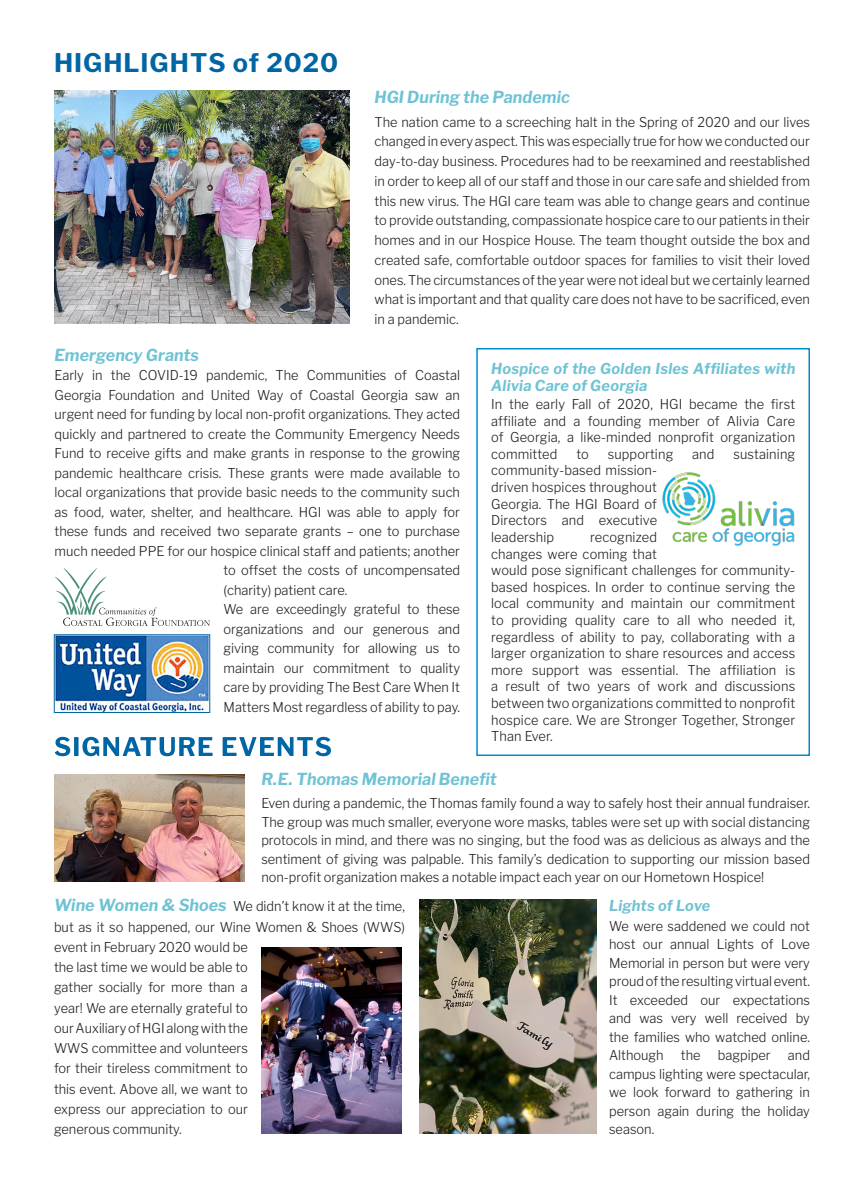
<style>
.page{position:relative;width:864px;height:1188px;background:#fff}
.page>*{position:absolute;margin:0;border:0;box-sizing:border-box;transform-origin:0 0}
.t1{font:700 25.5px "Libre Franklin";letter-spacing:.04em;color:#0065a4}
.t2{font:italic 700 16.5px "Libre Franklin";letter-spacing:.005em;color:#6fc3d4}
.t3{font:italic 700 15px/16.5px "Libre Franklin";letter-spacing:.015em;color:#6fc3d4}
.t4{font:300 13.5px/16.6px "Libre Franklin";color:#231f20;text-align:justify;scale:.95 1}
.s1{font-weight:700;font-style:italic;font-size:16.5px;color:#6fc3d4}
</style>
<div class="page">
<img style="left:662px;top:472px;width:133px;height:74px">
<div style="left:476px;top:348px;width:334px;height:408px;border:2px solid #008fca"></div>
<img style="left:54px;top:90px;width:296px;height:234px">
<svg style="left:55px;top:568px;width:155px;height:58px"></svg>
<img style="left:56px;top:637px;width:152px;height:74px">
<div style="left:54px;top:635px;width:156px;height:78px;border:1px solid #0065a4"></div>
<img style="left:419px;top:899px;width:177px;height:235px">
<img style="left:261px;top:947px;width:141px;height:187px">
<img style="left:54px;top:775px;width:190px;height:107px">
<svg style="left:55px;top:737px;width:276px;height:19px"></svg>
<p class="t1" style="left:54px;top:47px;width:286px">HIGHLIGHTS of 2020</p>
<p class="t2" style="left:375px;top:87px;width:197px">HGI During the Pandemic</p>
<p class="t4" style="left:375px;top:112px;width:460px;line-height:19.6px">The nation came to a screeching halt in the Spring of 2020 and our lives changed in every aspect. This was especially true for how we conducted our day-to-day business. Procedures had to be reexamined and reestablished in order to keep all of our staff and those in our care safe and shielded from this new virus. The HGI care team was able to change gears and continue to provide outstanding, compassionate hospice care to our patients in their homes and in our Hospice House. The team thought outside the box and created safe, comfortable outdoor spaces for families to visit their loved ones. The circumstances of the year were not ideal but we certainly learned what is important and that quality care does not have to be sacrificed, even in a pandemic.</p>
<p class="t2" style="left:55px;top:345px;width:146px">Emergency Grants</p>
<p class="t4" style="left:55px;top:367px;width:428px">Early in the COVID-19 pandemic, The Communities of Coastal</p>
<p class="t4" style="left:55px;top:387px;width:428px">Georgia Foundation and United Way of Coastal Georgia saw an</p>
<p class="t4" style="left:55px;top:406px;width:428px">urgent need for funding by local non-profit organizations. They acted</p>
<p class="t4" style="left:55px;top:426px;width:428px">quickly and partnered to create the Community Emergency Needs</p>
<p class="t4" style="left:55px;top:445px;width:428px">Fund to receive gifts and make grants in response to the growing</p>
<p class="t4" style="left:55px;top:465px;width:428px">pandemic healthcare crisis. These grants were made available to</p>
<p class="t4" style="left:55px;top:484px;width:428px">local organizations that provide basic needs to the community such</p>
<p class="t4" style="left:55px;top:504px;width:428px">as food, water, shelter, and healthcare. HGI was able to apply for</p>
<p class="t4" style="left:55px;top:523px;width:428px">these funds and received two separate grants – one to purchase</p>
<p class="t4" style="left:55px;top:543px;width:428px">much needed PPE for our hospice clinical staff and patients; another</p>
<p class="t4" style="left:224px;top:562px;width:250px">to offset the costs of uncompensated</p>
<p class="t4" style="left:224px;top:582px;width:132px">(charity) patient care.</p>
<p class="t4" style="left:224px;top:600px;width:250px;line-height:19.5px">We are exceedingly grateful to these organizations and our generous and giving community for allowing us to maintain our commitment to quality care by providing The Best Care When It Matters Most regardless of ability to pay.</p>
<p class="t3" style="left:491px;top:361px;width:306px">Hospice of the Golden Isles Affiliates with<br>Alivia Care of Georgia</p>
<p class="t4" style="left:491px;top:396px;width:321px">In the early Fall of 2020, HGI became the first affiliate and a founding member of Alivia Care of Georgia, a like-minded nonprofit organization committed</p>
<p class="t4" style="left:576px;top:446px;width:15px">to</p>
<p class="t4" style="left:608px;top:446px;width:71px">supporting</p>
<p class="t4" style="left:692px;top:446px;width:25px">and</p>
<p class="t4" style="left:733px;top:446px;width:67px">sustaining</p>
<p class="t4" style="left:491px;top:462px;width:176px">community-based mission&shy;driven hospices throughout Georgia. The HGI Board of Directors and executive leadership</p>
<p class="t4" style="left:491px;top:529px;width:321px;text-align:left;text-indent:99px">recognized<br>changes were coming that<br>would pose significant challenges for community&shy;based hospices. In order to continue serving the local community and maintain our commitment to providing quality care to all who needed it, regardless of ability to pay, collaborating with a larger organization to share resources and access more support was essential. The affiliation is a result of two years of work and discussions between two organizations committed to nonprofit hospice care. We are Stronger Together, Stronger Than Ever.</p>
<p class="t2" style="left:261px;top:770px;width:237px">R.E. Thomas Memorial Benefit</p>
<p class="t4" style="left:261px;top:794px;width:579px;line-height:18.5px">Even during a pandemic, the Thomas family found a way to safely host their annual fundraiser.<br>The group was much smaller, everyone wore masks, tables were set up with social distancing protocols in mind, and there was no singing, but the food was as delicious as always and the sentiment of giving was palpable. This family’s dedication to supporting our mission based non-profit organization makes a notable impact each year on our Hometown Hospice!</p>
<p class="t4" style="left:54px;top:896px;width:371px;line-height:20.2px;text-align:left"><span class="s1">Wine Women &amp; Shoes</span> We didn’t know it at the time, but as it so happened, our Wine Women &amp; Shoes (WWS) event in February 2020 would be<br>the last time we would be able to<br>gather socially for more than a<br>year! We are eternally grateful to<br>our Auxiliary of HGI along with the<br>WWS committee and volunteers<br>for their tireless commitment to<br>this event. Above all, we want to<br>express our appreciation to our<br>generous community.</p>
<p class="t3" style="left:609px;top:897px;width:103px">Lights of Love</p>
<p class="t4" style="left:609px;top:917px;width:213px;line-height:18.5px">We were saddened we could not host our annual Lights of Love Memorial in person but were very proud of the resulting virtual event.<br>It exceeded our expectations and was very well received by the families who watched online.<br>Although</p>
<p class="t4" style="left:609px;top:1046px;width:213px;line-height:18.5px;text-indent:179px">and campus lighting were spectacular, we look forward to gathering in person again during the holiday season.</p>
<p class="t4" style="left:681px;top:1047px;width:22px">the</p>
<p class="t4" style="left:718px;top:1047px;width:57px">bagpiper</p>
</div>
